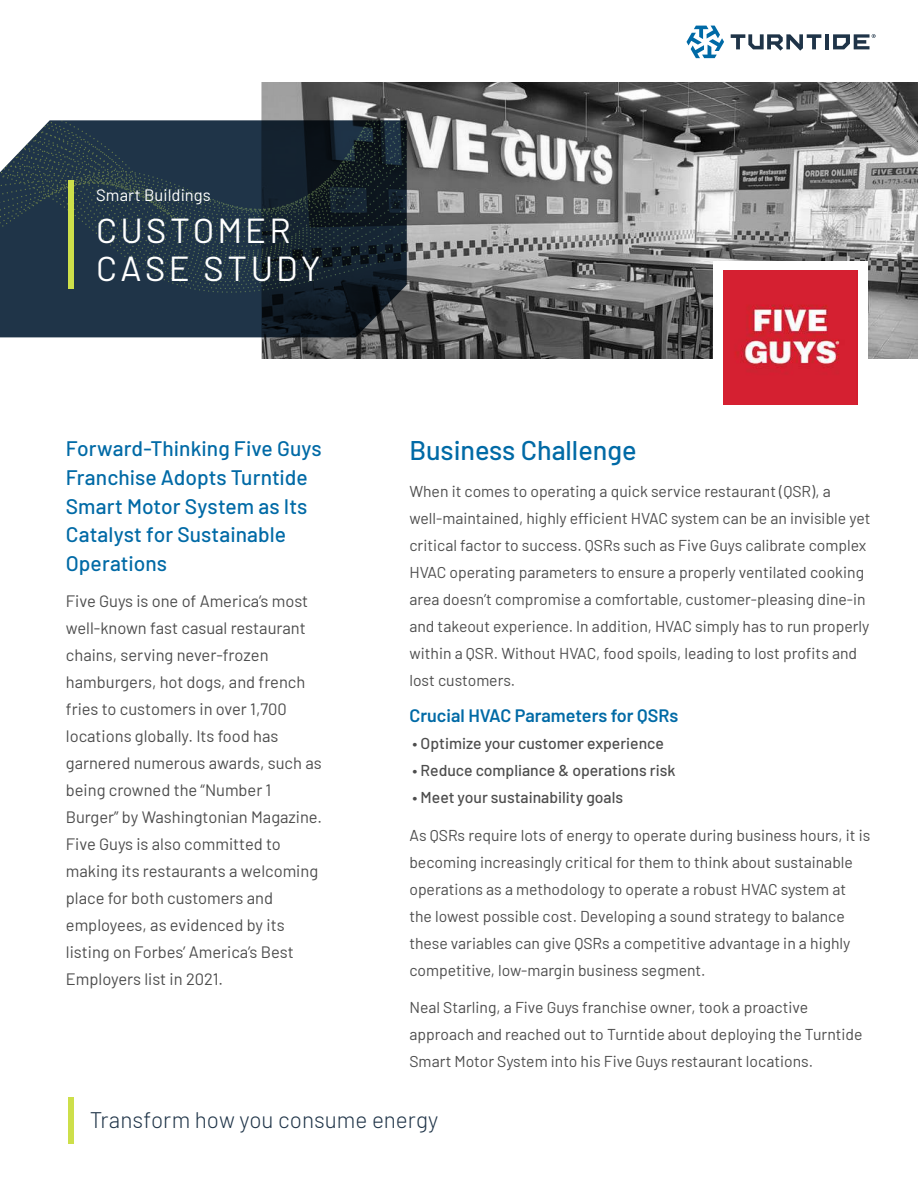
<style>
.page{position:relative;width:918px;height:1188px;background:#fff}
.page>*{position:absolute;margin:0;border:0;box-sizing:border-box;transform-origin:0 0}
.t1{font:34.65px/38px "Barlow";letter-spacing:.095em;color:#fff}
.t2{font:500 27px "Barlow";color:#006aa6}
.t3{font:300 22.5px "Barlow";color:#1f3448}
.t4{font:500 21px/28.8px "Barlow";color:#006aa6}
.t5{font:600 18px "Barlow";color:#006aa6}
.t6{font:16.5px/27px "Barlow";color:#4d4d4d}
.t7{font:16.5px "Barlow";letter-spacing:.005em;color:#fff}
.t8{font:15.75px/27px "Barlow";color:#4d4d4d}
.t9{font:500 15.75px/27px "Barlow";color:#4d4d4d}
</style>
<div class="page">
<img style="left:262px;top:82px;width:656px;height:276px">
<svg style="left:0;top:297px;width:407px;height:40px;background:#1e2e3d"></svg>
<svg style="left:0;top:120px;width:407px;height:177px;background:#213341"></svg>
<div style="left:69px;top:1097px;width:5px;height:47px;background:#cddf4a"></div>
<div style="left:69px;top:180px;width:5px;height:109px;background:#cddf4a"></div>
<div style="left:713px;top:261px;width:155px;height:154px;background:#fff"></div>
<img style="left:724px;top:271px;width:133px;height:133px">
<svg style="left:686px;top:26px;width:38px;height:32px"></svg>
<hr style="left:825px;top:34px;width:4px;height:15px;background:#1f3448">
<svg style="left:731px;top:34px;width:90px;height:17px"></svg>
<svg style="left:833px;top:34px;width:43px;height:15px"></svg>
<p class="t7" style="left:96px;top:188px;width:116px">Smart Buildings</p>
<h1 class="t1" style="left:96px;top:209px;width:226px">CUSTOMER<br>CASE STUDY</h1>
<h3 class="t4" style="left:66px;top:436px;width:257px">Forward-Thinking Five Guys<br>Franchise Adopts Turntide<br>Smart Motor System as Its<br>Catalyst for Sustainable<br>Operations</h3>
<p class="t6" style="left:66px;top:586px;width:258px">Five Guys is one of America’s most well-known fast casual restaurant chains, serving never-frozen hamburgers, hot dogs, and french fries to customers in over 1,700 locations globally. Its food has garnered numerous awards, such as being crowned the “Number 1<br>Burger” by Washingtonian Magazine.<br>Five Guys is also committed to making its restaurants a welcoming place for both customers and employees, as evidenced by its listing on Forbes’ America’s Best<br>Employers list in 2021.</p>
<h2 class="t2" style="left:409px;top:440px;width:229px">Business Challenge</h2>
<p class="t8" style="left:409px;top:479px;width:463px">When it comes to operating a quick service restaurant (QSR), a well-maintained, highly e昀케cient HVAC system can be an invisible yet critical factor to success. QSRs such as Five Guys calibrate complex HVAC operating parameters to ensure a properly ventilated cooking area doesn’t compromise a comfortable, customer-pleasing dine-in and takeout experience. In addition, HVAC simply has to run properly within a QSR. Without HVAC, food spoils, leading to lost profits and lost customers.</p>
<p class="t5" style="left:409px;top:709px;width:270px">Crucial HVAC Parameters for QSRs</p>
<p class="t9" style="left:413px;top:732px;width:264px">ï Optimize your customer experience<br>ï Reduce compliance &amp; operations risk ï Meet your sustainability goals</p>
<p class="t8" style="left:409px;top:821px;width:462px">As QSRs require lots of energy to operate during business hours, it is becoming increasingly critical for them to think about sustainable operations as a methodology to operate a robust HVAC system at the lowest possible cost. Developing a sound strategy to balance these variables can give QSRs a competitive advantage in a highly competitive, low-margin business segment.</p>
<p class="t8" style="left:409px;top:996px;width:455px">Neal Starling, a Five Guys franchise owner, took a proactive approach and reached out to Turntide about deploying the Turntide<br>Smart Motor System into his Five Guys restaurant locations.</p>
<h3 class="t3" style="left:90px;top:1113px;width:350px">Transform how you consume energy</h3>
</div>
